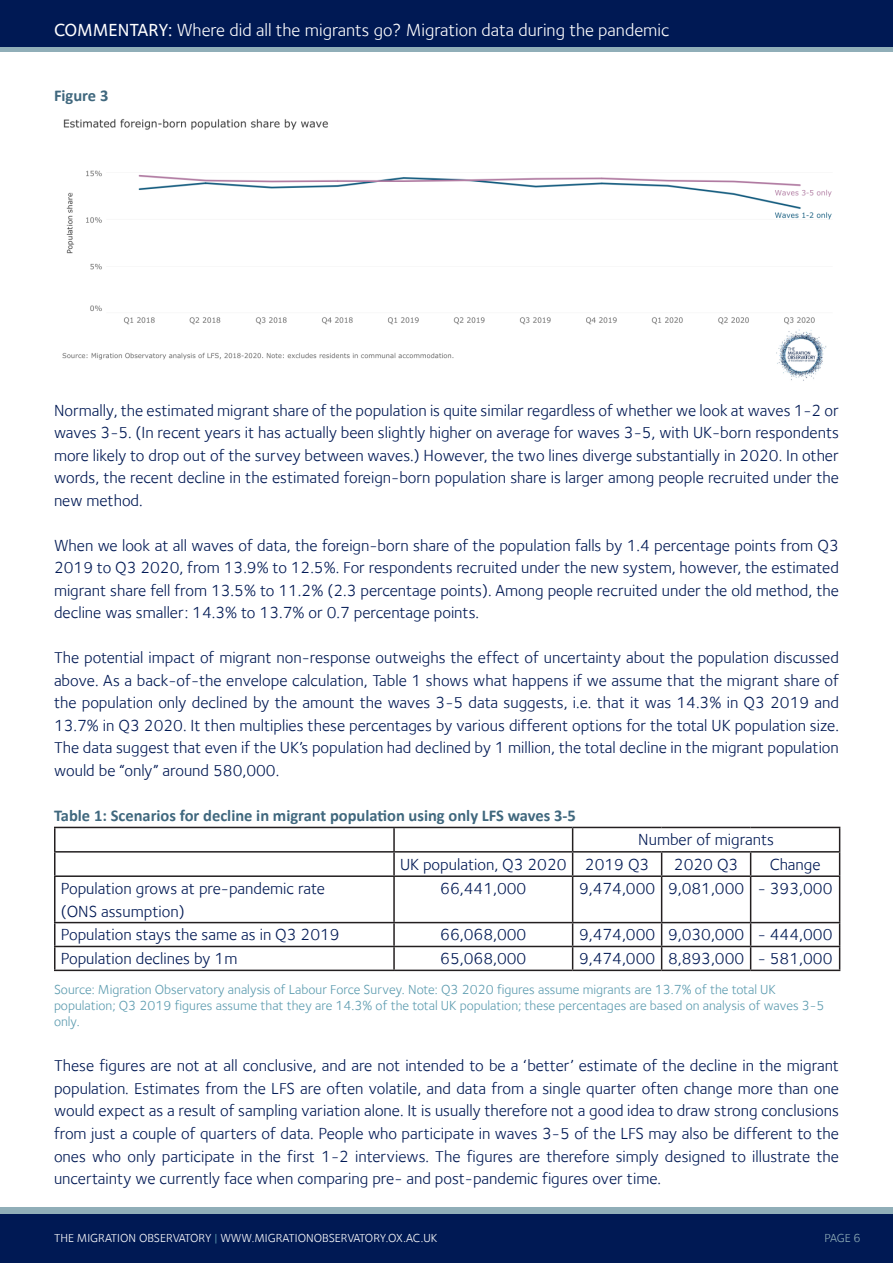
<style>
.page{position:relative;width:893px;height:1263px;background:#fff}
.page>*{position:absolute;margin:0;border:0;box-sizing:border-box;transform-origin:0 0}
.t1{font:18px "Foundry Sterling";color:#fff}
.Body{font:16.5px/22.5px "Foundry Sterling";color:#001954;text-align:justify}
.Figure_Title{font:700 16.5px "Calibri";color:#40687e}
.Table_Source_and_Not{font:13.5px/16.2px "Foundry Sterling";color:#5c9baf}
.t2{font:12px "Foundry Sterling";color:#fff}
.t3{font:12px "Foundry Sterling";color:#90aeb8}
.s1{font-weight:500}
.s2{color:#5c9baf}
</style>
<div class="page">
<div style="left:0;top:1213px;width:893px;height:50px;background:#001954"></div>
<div style="left:0;top:1207px;width:893px;height:6px;background:#90aeb8"></div>
<div style="left:0;top:0;width:893px;height:48px;background:#001954"></div>
<hr style="left:0;top:48px;width:893px;height:4px;background:#90aeb8">
<img style="left:62px;top:119px;width:770px;height:262px">
<hr style="left:54px;top:827px;width:340px;height:1px;background:#231f20">
<hr style="left:54px;top:828px;width:2px;height:23px;background:#231f20">
<hr style="left:394px;top:827px;width:179px;height:1px;background:#231f20">
<hr style="left:393px;top:828px;width:2px;height:23px;background:#231f20">
<hr style="left:573px;top:827px;width:89px;height:1px;background:#231f20">
<hr style="left:662px;top:827px;width:89px;height:1px;background:#231f20">
<hr style="left:751px;top:827px;width:89px;height:1px;background:#231f20">
<hr style="left:54px;top:851px;width:340px;height:1px;background:#231f20">
<hr style="left:54px;top:852px;width:2px;height:23px;background:#231f20">
<hr style="left:394px;top:851px;width:179px;height:1px;background:#231f20">
<hr style="left:393px;top:852px;width:2px;height:23px;background:#231f20">
<hr style="left:573px;top:851px;width:89px;height:1px;background:#231f20">
<svg style="left:572px;top:828px;width:1px;height:47px"></svg>
<hr style="left:662px;top:851px;width:89px;height:1px;background:#231f20">
<svg style="left:661px;top:852px;width:1px;height:23px"></svg>
<hr style="left:751px;top:851px;width:89px;height:1px;background:#231f20">
<svg style="left:750px;top:852px;width:1px;height:23px"></svg>
<svg style="left:839px;top:828px;width:1px;height:47px"></svg>
<hr style="left:54px;top:875px;width:340px;height:2px;background:#231f20">
<hr style="left:54px;top:877px;width:2px;height:45px;background:#231f20">
<hr style="left:394px;top:875px;width:179px;height:2px;background:#231f20">
<hr style="left:393px;top:877px;width:2px;height:45px;background:#231f20">
<hr style="left:573px;top:875px;width:89px;height:2px;background:#231f20">
<hr style="left:572px;top:877px;width:1px;height:45px;background:#231f20">
<hr style="left:662px;top:875px;width:89px;height:2px;background:#231f20">
<hr style="left:661px;top:877px;width:1px;height:45px;background:#231f20">
<hr style="left:751px;top:875px;width:89px;height:2px;background:#231f20">
<hr style="left:750px;top:877px;width:1px;height:45px;background:#231f20">
<hr style="left:839px;top:877px;width:1px;height:45px;background:#231f20">
<hr style="left:54px;top:922px;width:340px;height:1px;background:#231f20">
<hr style="left:54px;top:923px;width:2px;height:23px;background:#231f20">
<hr style="left:394px;top:922px;width:179px;height:1px;background:#231f20">
<hr style="left:393px;top:923px;width:2px;height:23px;background:#231f20">
<hr style="left:573px;top:922px;width:89px;height:1px;background:#231f20">
<hr style="left:662px;top:922px;width:89px;height:1px;background:#231f20">
<hr style="left:751px;top:922px;width:89px;height:1px;background:#231f20">
<hr style="left:54px;top:946px;width:340px;height:1px;background:#231f20">
<hr style="left:54px;top:947px;width:2px;height:22px;background:#231f20">
<hr style="left:394px;top:946px;width:179px;height:1px;background:#231f20">
<hr style="left:393px;top:947px;width:2px;height:22px;background:#231f20">
<hr style="left:573px;top:946px;width:89px;height:1px;background:#231f20">
<svg style="left:572px;top:923px;width:1px;height:46px"></svg>
<hr style="left:662px;top:946px;width:89px;height:1px;background:#231f20">
<svg style="left:661px;top:923px;width:1px;height:46px"></svg>
<hr style="left:751px;top:946px;width:89px;height:1px;background:#231f20">
<svg style="left:750px;top:923px;width:1px;height:46px"></svg>
<svg style="left:839px;top:923px;width:1px;height:46px"></svg>
<hr style="left:54px;top:969px;width:340px;height:2px;background:#231f20">
<hr style="left:394px;top:969px;width:179px;height:2px;background:#231f20">
<hr style="left:573px;top:969px;width:89px;height:2px;background:#231f20">
<hr style="left:662px;top:969px;width:89px;height:2px;background:#231f20">
<hr style="left:751px;top:969px;width:89px;height:2px;background:#231f20">
<p class="t1" style="left:54px;top:19px;width:617px"><span class="s1">COMMENTARY:</span> Where did all the migrants go? Migration data during the pandemic</p>
<p class="Figure_Title" style="left:54px;top:83px;width:56px">Figure 3</p>
<p class="Body" style="left:54px;top:399px;width:787px">Normally, the estimated migrant share of the population is quite similar regardless of whether we look at waves 1-2 or waves 3-5. (In recent years it has actually been slightly higher on average for waves 3-5, with UK-born respondents more likely to drop out of the survey between waves.) However, the two lines diverge substantially in 2020. In other words, the recent decline in the estimated foreign-born population share is larger among people recruited under the new method.</p>
<p class="Body" style="left:54px;top:534px;width:786px">When we look at all waves of data, the foreign-born share of the population falls by 1.4 percentage points from Q3<br>2019 to Q3 2020, from 13.9% to 12.5%. For respondents recruited under the new system, however, the estimated migrant share fell from 13.5% to 11.2% (2.3 percentage points). Among people recruited under the old method, the decline was smaller: 14.3% to 13.7% or 0.7 percentage points.</p>
<p class="Body" style="left:54px;top:646px;width:787px">The potential impact of migrant non-response outweighs the effect of uncertainty about the population discussed above. As a back-of-the envelope calculation, Table 1 shows what happens if we assume that the migrant share of the population only declined by the amount the waves 3-5 data suggests, i.e. that it was 14.3% in Q3 2019 and 13.7% in Q3 2020. It then multiplies these percentages by various different options for the total UK population size.<br>The data suggest that even if the UK’s population had declined by 1 million, the total decline in the migrant population would be “only” around 580,000.</p>
<p class="Figure_Title" style="left:54px;top:803px;width:523px">Table 1: Scenarios for decline in migrant population using only LFS waves 3-5</p>
<p class="Body" style="left:638px;top:828px;width:137px">Number of migrants</p>
<p class="Body" style="left:400px;top:853px;width:168px">UK population, Q3 2020</p>
<p class="Body" style="left:585px;top:853px;width:66px">2019 Q3</p>
<p class="Body" style="left:674px;top:853px;width:66px">2020 Q3</p>
<p class="Body" style="left:770px;top:853px;width:52px">Change</p>
<p class="Body" style="left:61px;top:877px;width:266px">Population grows at pre-pandemic rate (ONS assumption)</p>
<p class="Body" style="left:440px;top:877px;width:88px">66,441,000</p>
<p class="Body" style="left:579px;top:877px;width:78px">9,474,000</p>
<p class="Body" style="left:668px;top:877px;width:78px">9,081,000</p>
<p class="Body" style="left:758px;top:877px;width:76px">- 393,000</p>
<p class="Body" style="left:61px;top:923px;width:280px">Population stays the same as in Q3 2019</p>
<p class="Body" style="left:440px;top:923px;width:88px">66,068,000</p>
<p class="Body" style="left:579px;top:923px;width:78px">9,474,000</p>
<p class="Body" style="left:668px;top:923px;width:78px">9,030,000</p>
<p class="Body" style="left:758px;top:923px;width:76px">- 444,000</p>
<p class="Body" style="left:61px;top:947px;width:178px">Population declines by 1m</p>
<p class="Body" style="left:440px;top:947px;width:88px">65,068,000</p>
<p class="Body" style="left:579px;top:947px;width:78px">9,474,000</p>
<p class="Body" style="left:668px;top:947px;width:78px">8,893,000</p>
<p class="Body" style="left:758px;top:947px;width:76px">- 581,000</p>
<p class="Table_Source_and_Not" style="left:54px;top:981px;width:772px">Source: Migration Observatory analysis of Labour Force Survey. Note: Q3 2020 figures assume migrants are 13.7% of the total UK population; Q3 2019 figures assume that they are 14.3% of the total UK population; these percentages are based on analysis of waves 3-5 only.</p>
<p class="Body" style="left:54px;top:1054px;width:787px">These figures are not at all conclusive, and are not intended to be a ‘better’ estimate of the decline in the migrant population. Estimates from the LFS are often volatile, and data from a single quarter often change more than one would expect as a result of sampling variation alone. It is usually therefore not a good idea to draw strong conclusions from just a couple of quarters of data. People who participate in waves 3-5 of the LFS may also be different to the ones who only participate in the first 1-2 interviews. The figures are therefore simply designed to illustrate the uncertainty we currently face when comparing pre- and post-pandemic figures over time.</p>
<p class="t2" style="left:54px;top:1231px;width:385px">THE MIGRATION OBSERVATORY <span class="s2">|</span> WWW.MIGRATIONOBSERVATORY.OX.AC.UK</p>
<p class="t3" style="left:824px;top:1231px;width:38px">PAGE 6</p>
</div>
